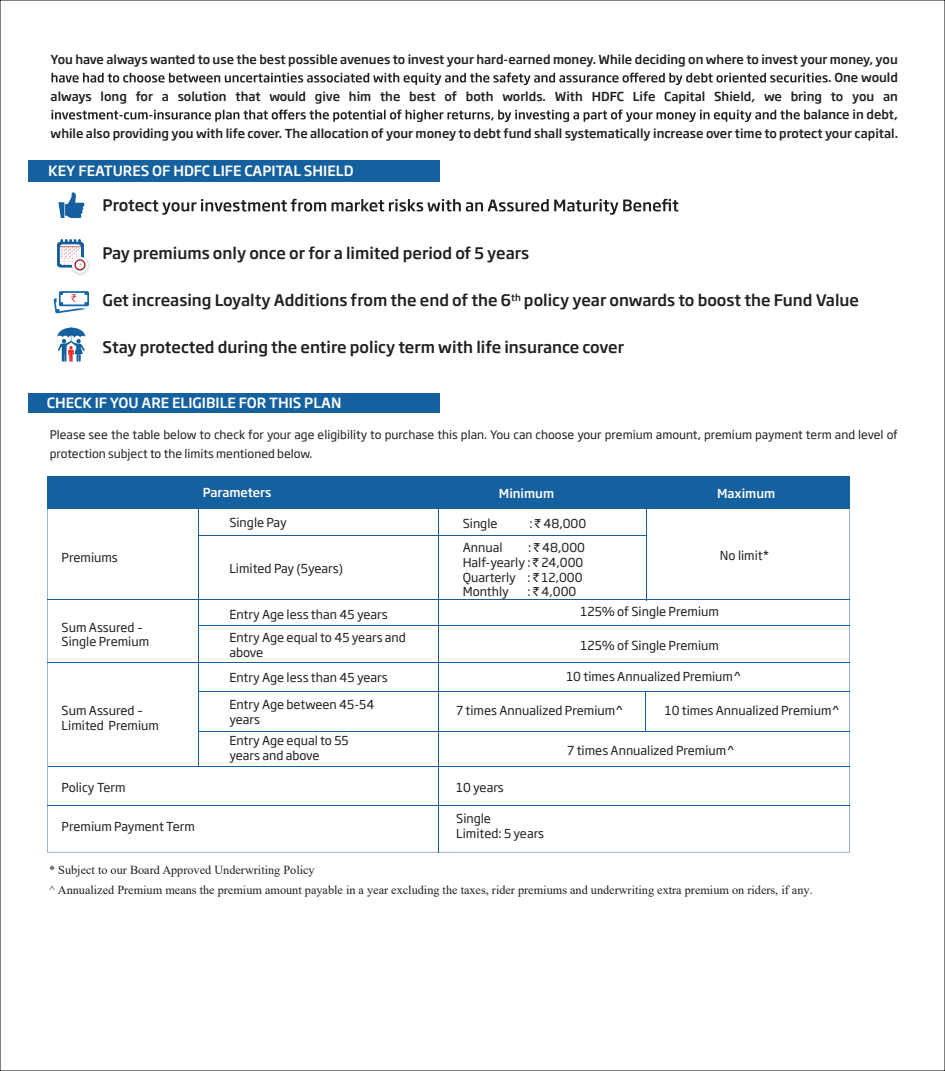
<style>
.page{position:relative;width:945px;height:1071px;background:#fff}
.page>*{position:absolute;margin:0;border:0;box-sizing:border-box;transform-origin:0 0}
.t1{font:500 15.75px "Soho Gothic Pro";color:#211e1e}
.t2{font:500 14px "Soho Gothic Pro";color:#fff}
.t3{font:12.25px/14.7px "Soho Gothic Pro";color:#211e1e}
.t4{font:500 12.25px/18.6px "Soho Gothic Pro";color:#211e1e;text-align:right}
.t5{font:12.25px/19.6px "Times New Roman";color:#211e1e}
.t6{font:500 12.25px "Soho Gothic Pro";color:#fff}
.t7{font:11.72px/18.6px "Soho Gothic Pro";color:#211e1e}
.s1{font-family:"Rupee Foradian"}
</style>
<div class="page">
<svg style="left:47px;top:509px;width:803px;height:343px"></svg>
<svg style="left:52px;top:73px;width:776px;height:12px"></svg>
<svg style="left:52px;top:110px;width:758px;height:12px"></svg>
<div style="left:29px;top:393px;width:411px;height:19px;background:#15609f"></div>
<div style="left:29px;top:160px;width:411px;height:21px;background:#15609f"></div>
<svg style="left:149px;top:199px;width:529px;height:16px"></svg>
<div style="left:47px;top:477px;width:803px;height:32px;background:#15609f"></div>
<hr style="left:47px;top:600px;width:803px;height:1px;background:#135f9f">
<hr style="left:199px;top:535px;width:447px;height:1px;background:#135f9f">
<hr style="left:199px;top:626px;width:651px;height:1px;background:#135f9f">
<hr style="left:47px;top:663px;width:803px;height:1px;background:#135f9f">
<hr style="left:47px;top:805px;width:803px;height:1px;background:#135f9f">
<hr style="left:199px;top:691px;width:651px;height:1px;background:#135f9f">
<hr style="left:199px;top:731px;width:650px;height:1px;background:#135f9f">
<hr style="left:48px;top:767px;width:802px;height:1px;background:#135f9f">
<hr style="left:646px;top:509px;width:1px;height:91px;background:#135f9f">
<hr style="left:199px;top:509px;width:1px;height:258px;background:#135f9f">
<hr style="left:438px;top:509px;width:1px;height:343px;background:#135f9f">
<hr style="left:646px;top:692px;width:1px;height:39px;background:#135f9f">
<svg style="left:57px;top:239px;width:31px;height:34px"></svg>
<svg style="left:54px;top:291px;width:35px;height:22px"></svg>
<svg style="left:58px;top:192px;width:26px;height:26px"></svg>
<svg style="left:57px;top:327px;width:28px;height:35px"></svg>
<p class="t4" style="left:51px;top:49px;width:849px">You have always wanted to use the best possible avenues to invest your hard-earned money. While deciding on where to invest your money, you . One would<br>always long for a solution that would give him the best of both worlds. With HDFC Life Capital Shield, we bring to you an alance in debt,<br>while also providing you with life cover. The allocation of your money to debt fund shall systematically increase over time to protect your capital.</p>
<p class="t2" style="left:48px;top:160px;width:307px">KEY FEATURES OF HDFC LIFE CAPITAL SHIELD</p>
<p class="t1" style="left:102px;top:193px;width:51px">Protec</p>
<p class="t1" style="left:102px;top:240px;width:428px">Pay premiums only once or for a limited period of 5 years</p>
<p class="t1" style="left:102px;top:288px;width:758px">Get increasing Loyalty Additions from the end of the 6<sup>th</sup> policy year onwards to boost the Fund Value</p>
<p class="t1" style="left:102px;top:335px;width:523px">Stay protected during the entire policy term with life insurance cover</p>
<p class="t2" style="left:47px;top:392px;width:296px">CHECK IF YOU ARE ELIGIBILE FOR THIS PLAN</p>
<p class="t7" style="left:50px;top:425px;width:850px">Please see the table below to check for your age eligibility to purchase this plan. You can choose your premium amount, premium payment term and level of protection subject to the limits mentioned below.</p>
<p class="t6" style="left:203px;top:483px;width:70px">Parameters</p>
<p class="t6" style="left:499px;top:484px;width:57px">Minimum</p>
<p class="t6" style="left:717px;top:484px;width:60px">Maximum</p>
<p class="t3" style="left:62px;top:549px;width:58px">Premiums</p>
<p class="t3" style="left:229px;top:515px;width:59px">Single Pay</p>
<p class="t3" style="left:229px;top:561px;width:115px">Limited Pay (5years)</p>
<p class="t3" style="left:463px;top:516px;width:36px">Single</p>
<p class="t3" style="left:529px;top:516px;width:58px">: <span class="s1">`</span> 48,000</p>
<p class="t3" style="left:463px;top:540px;width:41px">Annual</p>
<p class="t3" style="left:463px;top:540px;width:124px;text-indent:66px">: <span class="s1">`</span> 48,000<br>Half-yearly : <span class="s1">`</span> 24,000<br>Quarterly : <span class="s1">`</span> 12,000<br>Monthly</p>
<p class="t3" style="left:528px;top:584px;width:50px">: <span class="s1">`</span> 4,000</p>
<p class="t3" style="left:720px;top:547px;width:51px">No limit*</p>
<p class="t3" style="left:62px;top:619px;width:89px">Sum Assured –<br>Single Premium</p>
<p class="t3" style="left:62px;top:702px;width:99px">Sum Assured –<br>Limited Premium</p>
<p class="t3" style="left:229px;top:602px;width:178px;line-height:23.4px">Entry Age less than 45 years<br>Entry Age equal to 45 years and</p>
<p class="t3" style="left:229px;top:640px;width:160px;line-height:24.5px">above<br>Entry Age less than 45 years</p>
<p class="t3" style="left:229px;top:697px;width:147px">Entry Age between 45-54 years</p>
<p class="t3" style="left:229px;top:733px;width:121px">Entry Age equal to 55 years and above</p>
<p class="t3" style="left:581px;top:604px;width:140px">125% of Single Premium</p>
<p class="t3" style="left:581px;top:638px;width:140px">125% of Single Premium</p>
<p class="t3" style="left:566px;top:669px;width:177px">10 times Annualized Premium^</p>
<p class="t3" style="left:456px;top:702px;width:169px">7 times Annualized Premium^</p>
<p class="t3" style="left:567px;top:742px;width:169px">7 times Annualized Premium^</p>
<p class="t3" style="left:665px;top:702px;width:177px">10 times Annualized Premium^</p>
<p class="t3" style="left:62px;top:779px;width:66px">Policy Term</p>
<p class="t3" style="left:62px;top:818px;width:135px">Premium Payment Term</p>
<p class="t3" style="left:456px;top:779px;width:49px">10 years</p>
<p class="t3" style="left:456px;top:810px;width:90px">Single<br>Limited: 5 years</p>
<p class="t5" style="left:49px;top:860px;width:765px">* Subject to our Board Approved Underwriting Policy<br>^ Annualized Premium means the premium amount payable in a year excluding the taxes, rider premiums and underwriting extra premium on riders, if any.</p>
</div>
